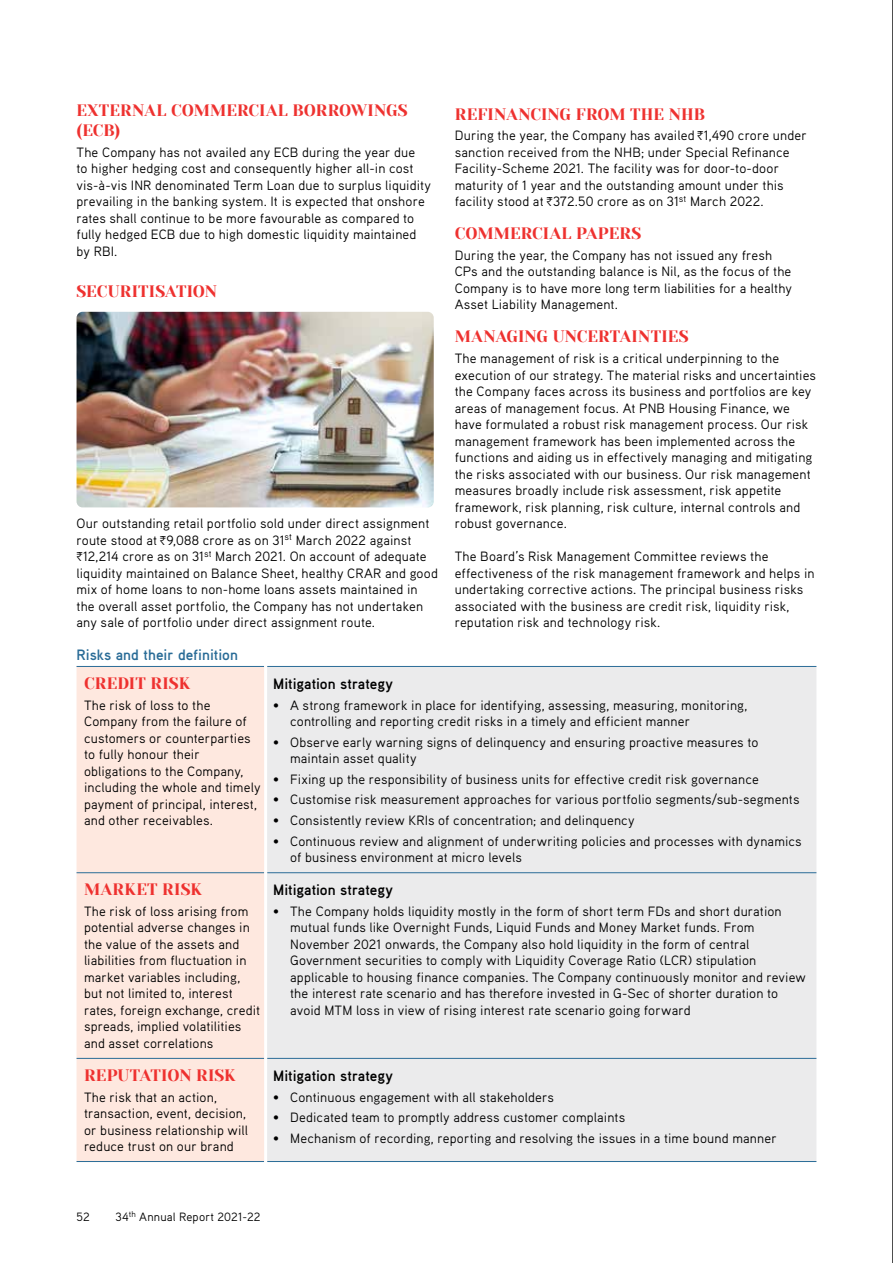
<style>
.page{position:relative;width:893px;height:1263px;background:#fff}
.page>*{position:absolute;margin:0;border:0;box-sizing:border-box;transform-origin:0 0}
.t1{font:16.5px/20.7px "Yeseva One";letter-spacing:.005em;color:#ee312f}
.t2{font:16.5px "Yeseva One";letter-spacing:.025em;color:#ee312f}
.t3{font:700 15px "Aaux Pro";color:#000}
.t4{font:700 15px "Aaux Pro";color:#2a6c97}
.t5{font:13.5px/16.5px "Aaux Pro";letter-spacing:.01em;color:#000}
.t6{font:12px "Aaux Pro";letter-spacing:.02em;color:#000}
.s1{font-family:"ITF Rupee"}
</style>
<div class="page">
<img style="left:77px;top:312px;width:357px;height:195px">
<div style="left:77px;top:667px;width:187px;height:494px;background:#fee8df"></div>
<div style="left:267px;top:667px;width:549px;height:494px;background:#ebebec"></div>
<hr style="left:77px;top:666px;width:187px;height:1px;background:#2a6c97">
<hr style="left:267px;top:666px;width:549px;height:1px;background:#2a6c97">
<hr style="left:77px;top:872px;width:187px;height:1px;background:#2a6c97">
<hr style="left:267px;top:872px;width:549px;height:1px;background:#2a6c97">
<hr style="left:77px;top:1058px;width:187px;height:1px;background:#2a6c97">
<hr style="left:267px;top:1058px;width:549px;height:1px;background:#2a6c97">
<hr style="left:77px;top:1161px;width:187px;height:1px;background:#2a6c97">
<hr style="left:267px;top:1161px;width:549px;height:1px;background:#2a6c97">
<hr style="left:892px;top:0;width:1px;height:1263px;background:#000">
<p class="t1" style="left:77px;top:99px;width:333px">EXTERNAL COMMERCIAL BORROWINGS (ECB)</p>
<p class="t5" style="left:77px;top:143px;width:356px">The Company has not availed any ECB during the year due<br>to higher hedging cost and consequently higher all-in cost vis-à-vis INR denominated Term Loan due to surplus liquidity prevailing in the banking system. It is expected that onshore rates shall continue to be more favourable as compared to fully hedged ECB due to high domestic liquidity maintained by RBI.</p>
<p class="t1" style="left:77px;top:280px;width:142px">SECURITISATION</p>
<p class="t5" style="left:77px;top:515px;width:363px">Our outstanding retail portfolio sold under direct assignment route stood at <span class="s1">H</span>9,088 crore as on 31<sup>st</sup> March 2022 against <span class="s1">H</span>12,214 crore as on 31<sup>st</sup> March 2021. On account of adequate liquidity maintained on Balance Sheet, healthy CRAR and good mix of home loans to non-home loans assets maintained in the overall asset portfolio, the Company has not undertaken any sale of portfolio under direct assignment route.</p>
<p class="t4" style="left:77px;top:645px;width:163px">Risks and their definition</p>
<p class="t1" style="left:455px;top:103px;width:252px">REFINANCING FROM THE NHB</p>
<p class="t5" style="left:455px;top:127px;width:354px">During the year, the Company has availed <span class="s1">H</span>1,490 crore under sanction received from the NHB; under Special Refinance Facility-Scheme 2021. The facility was for door-to-door maturity of 1 year and the outstanding amount under this facility stood at <span class="s1">H</span>372.50 crore as on 31<sup>st</sup> March 2022.</p>
<p class="t1" style="left:455px;top:223px;width:188px">COMMERCIAL PAPERS</p>
<p class="t5" style="left:455px;top:247px;width:339px">During the year, the Company has not issued any fresh CPs and the outstanding balance is Nil, as the focus of the Company is to have more long term liabilities for a healthy Asset Liability Management.</p>
<p class="t1" style="left:455px;top:326px;width:235px">MANAGING UNCERTAINTIES</p>
<p class="t5" style="left:455px;top:350px;width:363px">The management of risk is a critical underpinning to the execution of our strategy. The material risks and uncertainties the Company faces across its business and portfolios are key areas of management focus. At PNB Housing Finance, we have formulated a robust risk management process. Our risk management framework has been implemented across the functions and aiding us in effectively managing and mitigating the risks associated with our business. Our risk management measures broadly include risk assessment, risk appetite framework, risk planning, risk culture, internal controls and robust governance.</p>
<p class="t5" style="left:455px;top:548px;width:361px">The Board’s Risk Management Committee reviews the effectiveness of the risk management framework and helps in undertaking corrective actions. The principal business risks associated with the business are credit risk, liquidity risk, reputation risk and technology risk.</p>
<p class="t1" style="left:84px;top:672px;width:108px">CREDIT RISK</p>
<p class="t5" style="left:84px;top:696px;width:178px">The risk of loss to the<br>Company from the failure of customers or counterparties to fully honour their obligations to the Company, including the whole and timely payment of principal, interest, and other receivables.</p>
<p class="t2" style="left:84px;top:877px;width:119px">MARKET RISK</p>
<p class="t5" style="left:84px;top:902px;width:178px">The risk of loss arising from potential adverse changes in the value of the assets and liabilities from fluctuation in market variables including, but not limited to, interest rates, foreign exchange, credit spreads, implied volatilities and asset correlations</p>
<p class="t1" style="left:84px;top:1064px;width:153px">REPUTATION RISK</p>
<p class="t5" style="left:84px;top:1088px;width:166px">The risk that an action, transaction, event, decision, or business relationship will reduce trust on our brand</p>
<p class="t3" style="left:273px;top:674px;width:121px">Mitigation strategy</p>
<p class="t5" style="left:290px;top:696px;width:459px;text-indent:-17px">• A strong framework in place for identifying, assessing, measuring, monitoring, controlling and reporting credit risks in a timely and efficient manner</p>
<p class="t5" style="left:290px;top:733px;width:470px;text-indent:-17px">• Observe early warning signs of delinquency and ensuring proactive measures to maintain asset quality</p>
<p class="t5" style="left:273px;top:770px;width:487px">• Fixing up the responsibility of business units for effective credit risk governance</p>
<p class="t5" style="left:273px;top:791px;width:528px">• Customise risk measurement approaches for various portfolio segments/sub-segments</p>
<p class="t5" style="left:273px;top:812px;width:363px">• Consistently review KRIs of concentration; and delinquency</p>
<p class="t5" style="left:290px;top:832px;width:513px;text-indent:-17px">• Continuous review and alignment of underwriting policies and processes with dynamics of business environment at micro levels</p>
<p class="t3" style="left:273px;top:880px;width:121px">Mitigation strategy</p>
<p class="t5" style="left:290px;top:902px;width:517px;text-indent:-17px">• The Company holds liquidity mostly in the form of short term FDs and short duration mutual funds like Overnight Funds, Liquid Funds and Money Market funds. From November 2021 onwards, the Company also hold liquidity in the form of central Government securities to comply with Liquidity Coverage Ratio (LCR) stipulation applicable to housing finance companies. The Company continuously monitor and review the interest rate scenario and has therefore invested in G-Sec of shorter duration to avoid MTM loss in view of rising interest rate scenario going forward</p>
<p class="t3" style="left:273px;top:1066px;width:121px">Mitigation strategy</p>
<p class="t5" style="left:273px;top:1088px;width:282px">• Continuous engagement with all stakeholders</p>
<p class="t5" style="left:273px;top:1109px;width:354px">• Dedicated team to promptly address customer complaints</p>
<p class="t5" style="left:273px;top:1129px;width:505px">• Mechanism of recording, reporting and resolving the issues in a time bound manner</p>
<p class="t6" style="left:77px;top:1209px;width:15px">52</p>
<p class="t6" style="left:116px;top:1209px;width:147px">34<sup>th</sup> Annual Report 2021-22</p>
</div>
